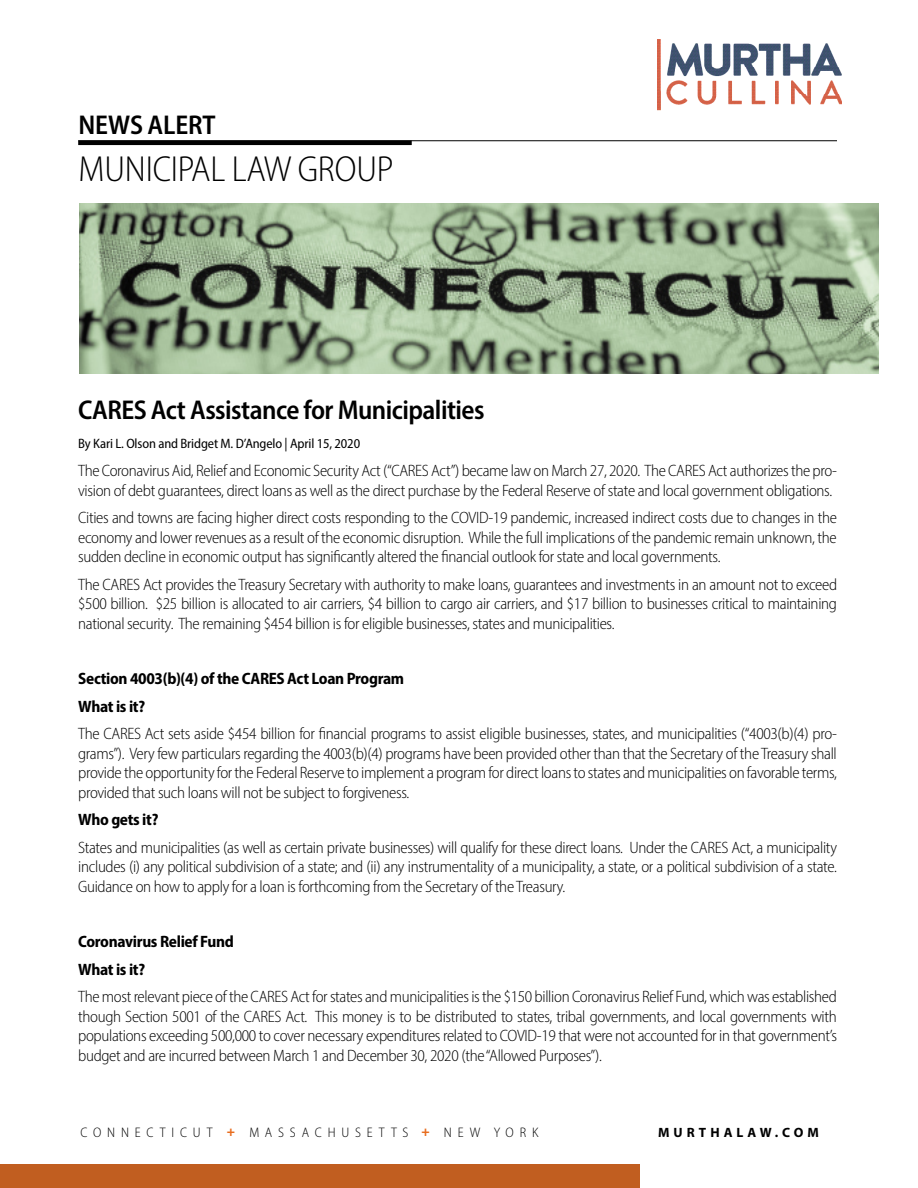
<style>
.page{position:relative;width:918px;height:1188px;background:#fff}
.page>*{position:absolute;margin:0;border:0;box-sizing:border-box;transform-origin:0 0}
.t1{font:300 semi-condensed 36.3px "Myriad Pro";letter-spacing:-.005em;color:#000}
.t2{font:600 semi-condensed 27.3px "Myriad Pro";letter-spacing:-.02em;color:#000}
.t3{font:300 semi-condensed 16.5px/19.5px "Myriad Pro";letter-spacing:-.02em;color:#000;text-align:justify}
.t4{font:700 semi-condensed 16.5px/27.6px "Myriad Pro";letter-spacing:-.02em;color:#000}
.t5{font:300 semi-condensed 13.8px "Myriad Pro";letter-spacing:.42em;color:#000}
.t6{font:semi-condensed 13.65px "Myriad Pro";letter-spacing:-.01em;color:#000}
.t7{font:700 13.5px "Myriad Pro";letter-spacing:.3em;color:#000}
.s1{font-weight:900;color:#e86d1f}
</style>
<div class="page">
<img style="left:80px;top:203px;width:798px;height:170px">
<hr style="left:78px;top:140px;width:759px;height:1px;background:#000">
<hr style="left:78px;top:141px;width:334px;height:4px;background:#000">
<img style="left:658px;top:40px;width:184px;height:71px">
<div style="left:0;top:1164px;width:640px;height:24px;background:#c15e20"></div>
<h2 class="t2" style="left:78px;top:107px;width:139px">NEWS ALERT</h2>
<h1 class="t1" style="left:79px;top:147px;width:316px">MUNICIPAL LAW GROUP</h1>
<h2 class="t2" style="left:78px;top:392px;width:408px">CARES Act Assistance for Municipalities</h2>
<p class="t6" style="left:78px;top:436px;width:283px">By Kari L. Olson and Bridget M. D’Angelo | April 15, 2020</p>
<p class="t3" style="left:78px;top:461px;width:760px">The Coronavirus Aid, Relief and Economic Security Act (“CARES Act”) became law on March 27, 2020. The CARES Act authorizes the pro&shy;vision of debt guarantees, direct loans as well as the direct purchase by the Federal Reserve of state and local government obligations.</p>
<p class="t3" style="left:78px;top:508px;width:760px">Cities and towns are facing higher direct costs responding to the COVID-19 pandemic, increased indirect costs due to changes in the economy and lower revenues as a result of the economic disruption. While the full implications of the pandemic remain unknown, the sudden decline in economic output has significantly altered the financial outlook for state and local governments.</p>
<p class="t3" style="left:78px;top:574px;width:760px">The CARES Act provides the Treasury Secretary with authority to make loans, guarantees and investments in an amount not to exceed $500 billion. $25 billion is allocated to air carriers, $4 billion to cargo air carriers, and $17 billion to businesses critical to maintaining national security. The remaining $454 billion is for eligible businesses, states and municipalities.</p>
<p class="t4" style="left:78px;top:664px;width:328px">Section 4003(b)(4) of the CARES Act Loan Program<br>What is it?</p>
<p class="t3" style="left:78px;top:724px;width:760px">The CARES Act sets aside $454 billion for financial programs to assist eligible businesses, states, and municipalities (“4003(b)(4) pro&shy;grams”). Very few particulars regarding the 4003(b)(4) programs have been provided other than that the Secretary of the Treasury shall provide the opportunity for the Federal Reserve to implement a program for direct loans to states and municipalities on favorable terms, provided that such loans will not be subject to forgiveness.</p>
<p class="t4" style="left:78px;top:806px;width:82px">Who gets it?</p>
<p class="t3" style="left:78px;top:838px;width:760px">States and municipalities (as well as certain private businesses) will qualify for these direct loans. Under the CARES Act, a municipality includes (i) any political subdivision of a state; and (ii) any instrumentality of a municipality, a state, or a political subdivision of a state.<br>Guidance on how to apply for a loan is forthcoming from the Secretary of the Treasury.</p>
<p class="t4" style="left:78px;top:927px;width:157px">Coronavirus Relief Fund<br>What is it?</p>
<p class="t3" style="left:78px;top:987px;width:760px">The most relevant piece of the CARES Act for states and municipalities is the $150 billion Coronavirus Relief Fund, which was established though Section 5001 of the CARES Act. This money is to be distributed to states, tribal governments, and local governments with populations exceeding 500,000 to cover necessary expenditures related to COVID-19 that were not accounted for in that government’s budget and are incurred between March 1 and December 30, 2020 (the “Allowed Purposes”).</p>
<p class="t5" style="left:80px;top:1124px;width:459px">CONNECTICUT <span class="s1">+</span> MASSACHUSETTS <span class="s1">+</span> NEW YORK</p>
<p class="t7" style="left:658px;top:1123px;width:162px">MURTHALAW.COM</p>
</div>
